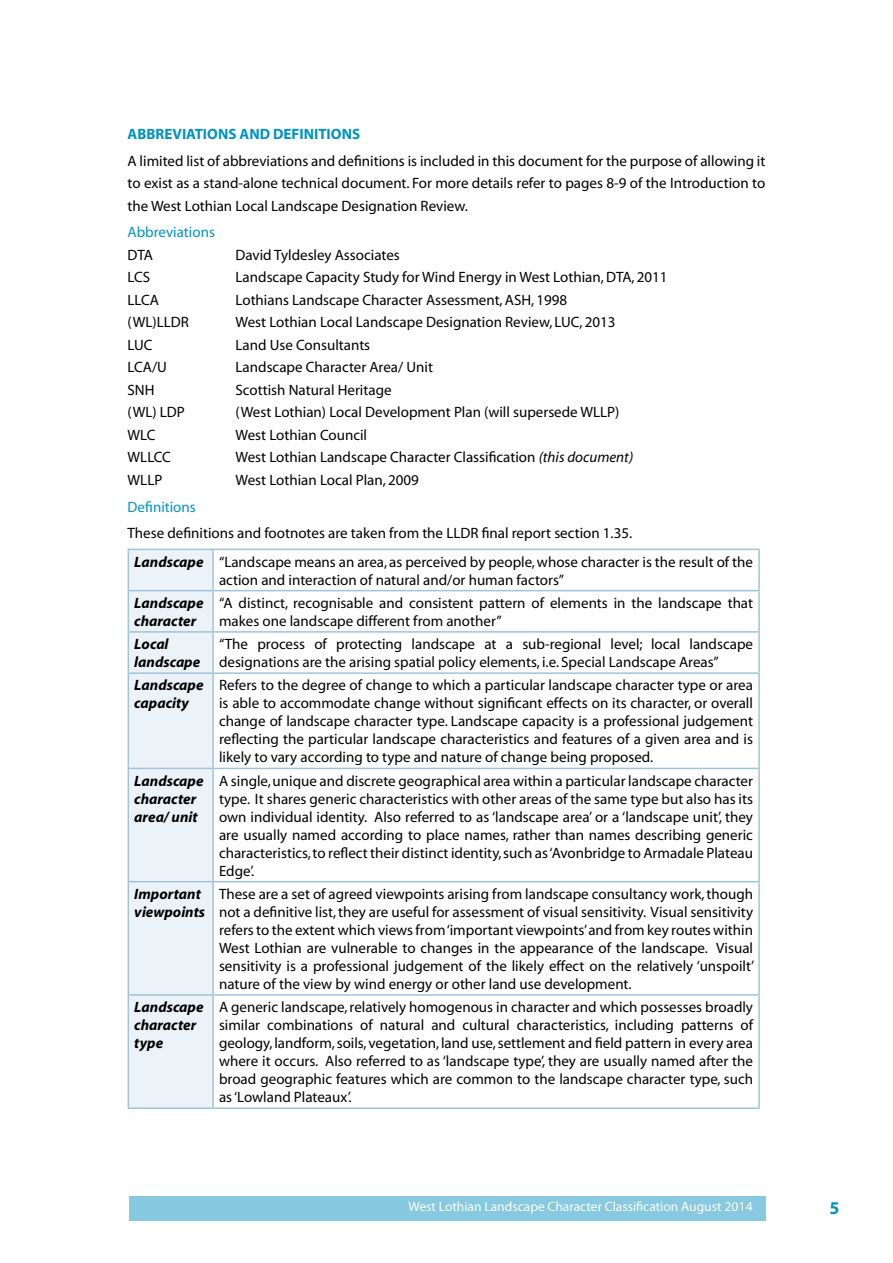
<style>
.page{position:relative;width:893px;height:1263px;background:#fff}
.page>*{position:absolute;margin:0;border:0;box-sizing:border-box;transform-origin:0 0}
.t1{font:700 18px "Myriad";color:#0093c1}
.t2{font:15px/18px "Myriad";color:#000;text-align:justify}
.t3{font:italic 700 15px/18px "Myriad";color:#000}
.t4{font:700 15px "Myriad";color:#0093c1}
.t5{font:15px "Myriad";color:#0093c1}
.t6{font:13.5px "Myriad";color:#fff}
.s1{font-style:italic}
.s2{font-weight:700;font-style:italic}
</style>
<div class="page">
<div style="left:129px;top:1196px;width:636px;height:24px;background:#86c9e1"></div>
<div style="left:129px;top:550px;width:83px;height:557px;background:#ecf3f8"></div>
<hr style="left:128px;top:549px;width:85px;height:1px;background:#a0c3da">
<hr style="left:128px;top:550px;width:1px;height:40px;background:#a0c3da">
<hr style="left:213px;top:549px;width:547px;height:1px;background:#a0c3da">
<hr style="left:212px;top:550px;width:2px;height:40px;background:#a0c3da">
<hr style="left:758px;top:550px;width:2px;height:40px;background:#a0c3da">
<hr style="left:128px;top:590px;width:85px;height:1px;background:#a0c3da">
<hr style="left:128px;top:591px;width:1px;height:40px;background:#a0c3da">
<hr style="left:213px;top:590px;width:547px;height:1px;background:#a0c3da">
<hr style="left:212px;top:591px;width:2px;height:40px;background:#a0c3da">
<hr style="left:758px;top:591px;width:2px;height:40px;background:#a0c3da">
<hr style="left:128px;top:631px;width:85px;height:2px;background:#a0c3da">
<hr style="left:128px;top:633px;width:1px;height:39px;background:#a0c3da">
<hr style="left:213px;top:631px;width:547px;height:2px;background:#a0c3da">
<hr style="left:212px;top:633px;width:2px;height:39px;background:#a0c3da">
<hr style="left:758px;top:633px;width:2px;height:39px;background:#a0c3da">
<hr style="left:128px;top:672px;width:85px;height:2px;background:#a0c3da">
<hr style="left:128px;top:674px;width:1px;height:94px;background:#a0c3da">
<hr style="left:213px;top:672px;width:547px;height:2px;background:#a0c3da">
<hr style="left:212px;top:674px;width:2px;height:94px;background:#a0c3da">
<hr style="left:758px;top:674px;width:2px;height:94px;background:#a0c3da">
<hr style="left:128px;top:768px;width:85px;height:1px;background:#a0c3da">
<hr style="left:128px;top:769px;width:1px;height:112px;background:#a0c3da">
<hr style="left:213px;top:768px;width:547px;height:1px;background:#a0c3da">
<hr style="left:212px;top:769px;width:2px;height:112px;background:#a0c3da">
<hr style="left:758px;top:769px;width:2px;height:112px;background:#a0c3da">
<hr style="left:128px;top:881px;width:85px;height:1px;background:#a0c3da">
<hr style="left:128px;top:882px;width:1px;height:112px;background:#a0c3da">
<hr style="left:213px;top:881px;width:547px;height:1px;background:#a0c3da">
<hr style="left:212px;top:882px;width:2px;height:112px;background:#a0c3da">
<hr style="left:758px;top:882px;width:2px;height:112px;background:#a0c3da">
<hr style="left:128px;top:994px;width:85px;height:2px;background:#a0c3da">
<hr style="left:128px;top:996px;width:1px;height:111px;background:#a0c3da">
<hr style="left:213px;top:994px;width:547px;height:2px;background:#a0c3da">
<hr style="left:212px;top:996px;width:2px;height:111px;background:#a0c3da">
<hr style="left:758px;top:996px;width:2px;height:111px;background:#a0c3da">
<hr style="left:128px;top:1107px;width:85px;height:2px;background:#a0c3da">
<hr style="left:213px;top:1107px;width:547px;height:2px;background:#a0c3da">
<p class="t4" style="left:128px;top:126px;width:234px">ABBREVIATIONS AND DEFINITIONS</p>
<p class="t2" style="left:128px;top:150px;width:639px;line-height:22.5px">A limited list of abbreviations and definitions is included in this document for the purpose of allowing it to exist as a stand-alone technical document. For more details refer to pages 8-9 of the Introduction to the West Lothian Local Landscape Designation Review.</p>
<p class="t5" style="left:128px;top:225px;width:89px">Abbreviations</p>
<p class="t2" style="left:128px;top:246px;width:27px">DTA</p>
<p class="t2" style="left:236px;top:246px;width:166px">David Tyldesley Associates</p>
<p class="t2" style="left:128px;top:269px;width:24px">LCS</p>
<p class="t2" style="left:236px;top:269px;width:433px">Landscape Capacity Study for Wind Energy in West Lothian, DTA, 2011</p>
<p class="t2" style="left:128px;top:291px;width:33px">LLCA</p>
<p class="t2" style="left:236px;top:291px;width:333px">Lothians Landscape Character Assessment, ASH, 1998</p>
<p class="t2" style="left:128px;top:314px;width:63px">(WL)LLDR</p>
<p class="t2" style="left:236px;top:314px;width:381px">West Lothian Local Landscape Designation Review, LUC, 2013</p>
<p class="t2" style="left:128px;top:336px;width:26px">LUC</p>
<p class="t2" style="left:236px;top:336px;width:136px">Land Use Consultants</p>
<p class="t2" style="left:128px;top:359px;width:41px">LCA/U</p>
<p class="t2" style="left:236px;top:359px;width:199px">Landscape Character Area/ Unit</p>
<p class="t2" style="left:128px;top:381px;width:29px">SNH</p>
<p class="t2" style="left:236px;top:381px;width:158px">Scottish Natural Heritage</p>
<p class="t2" style="left:128px;top:404px;width:59px">(WL) LDP</p>
<p class="t2" style="left:236px;top:404px;width:385px">(West Lothian) Local Development Plan (will supersede WLLP)</p>
<p class="t2" style="left:128px;top:426px;width:29px">WLC</p>
<p class="t2" style="left:236px;top:426px;width:133px">West Lothian Council</p>
<p class="t2" style="left:128px;top:449px;width:45px">WLLCC</p>
<p class="t2" style="left:236px;top:449px;width:399px">West Lothian Landscape Character Classification <span class="s1">(this document)</span></p>
<p class="t2" style="left:128px;top:471px;width:36px">WLLP</p>
<p class="t2" style="left:236px;top:471px;width:185px">West Lothian Local Plan, 2009</p>
<p class="t5" style="left:128px;top:499px;width:70px">Definitions</p>
<p class="t2" style="left:134px;top:520px;width:620px;line-height:28.3px;text-indent:-7px">These definitions and footnotes are taken from the LLDR final report section 1.35.<br><span class="s2">Landscape</span> “Landscape means an area, as perceived by people, whose character is the result of the</p>
<p class="t2" style="left:219px;top:571px;width:347px">action and interaction of natural and/or human factors”</p>
<p class="t3" style="left:134px;top:594px;width:71px">Landscape character</p>
<p class="t2" style="left:219px;top:594px;width:536px">“A distinct, recognisable and consistent pattern of elements in the landscape that makes one landscape different from another”</p>
<p class="t3" style="left:134px;top:636px;width:68px">Local landscape</p>
<p class="t2" style="left:219px;top:636px;width:535px">“The process of protecting landscape at a sub-regional level; local landscape designations are the arising spatial policy elements, i.e. Special Landscape Areas”</p>
<p class="t3" style="left:134px;top:677px;width:71px">Landscape capacity</p>
<p class="t2" style="left:219px;top:677px;width:535px">Refers to the degree of change to which a particular landscape character type or area is able to accommodate change without significant effects on its character, or overall change of landscape character type. Landscape capacity is a professional judgement reflecting the particular landscape characteristics and features of a given area and is likely to vary according to type and nature of change being proposed.</p>
<p class="t3" style="left:134px;top:772px;width:71px">Landscape character area/ unit</p>
<p class="t2" style="left:219px;top:772px;width:535px">A single, unique and discrete geographical area within a particular landscape character type. It shares generic characteristics with other areas of the same type but also has its own individual identity. Also referred to as ‘landscape area’ or a ‘landscape unit’, they are usually named according to place names, rather than names describing generic characteristics, to reflect their distinct identity, such as ‘Avonbridge to Armadale Plateau Edge’.</p>
<p class="t3" style="left:134px;top:885px;width:72px">Important viewpoints</p>
<p class="t2" style="left:219px;top:885px;width:537px">These are a set of agreed viewpoints arising from landscape consultancy work, though not a definitive list, they are useful for assessment of visual sensitivity. Visual sensitivity refers to the extent which views from ‘important viewpoints’ and from key routes within West Lothian are vulnerable to changes in the appearance of the landscape. Visual sensitivity is a professional judgement of the likely effect on the relatively ‘unspoilt’ nature of the view by wind energy or other land use development.</p>
<p class="t3" style="left:134px;top:999px;width:71px">Landscape character type</p>
<p class="t2" style="left:219px;top:999px;width:535px">A generic landscape, relatively homogenous in character and which possesses broadly similar combinations of natural and cultural characteristics, including patterns of geology, landform, soils, vegetation, land use, settlement and field pattern in every area where it occurs. Also referred to as ‘landscape type’, they are usually named after the broad geographic features which are common to the landscape character type, such as ‘Lowland Plateaux’.</p>
<p class="t6" style="left:408px;top:1199px;width:346px">West Lothian Landscape Character Classification August 2014</p>
<p class="t1" style="left:829px;top:1199px;width:11px">5</p>
</div>
